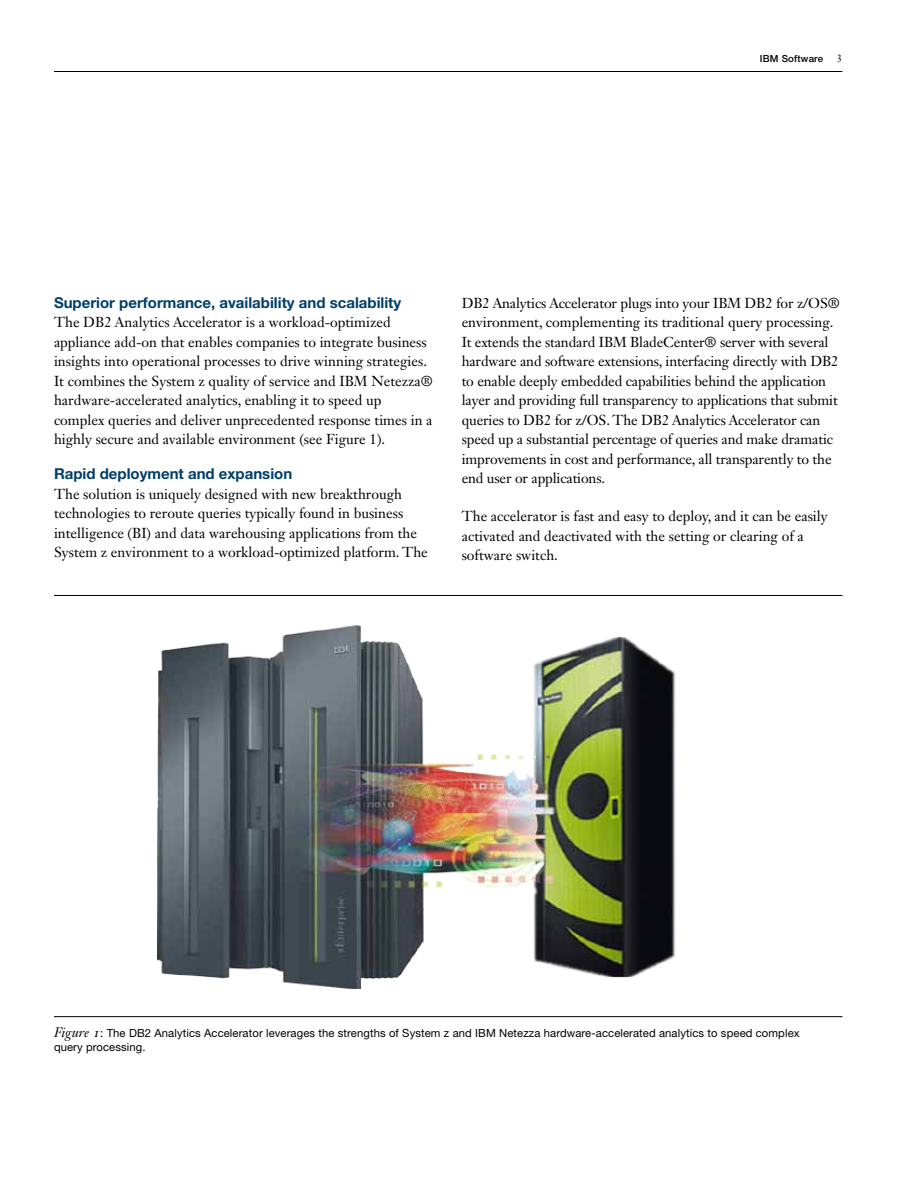
<style>
.page{position:relative;width:918px;height:1188px;background:#fff}
.page>*{position:absolute;margin:0;border:0;box-sizing:border-box;transform-origin:0 0}
.t1{font:700 15px "Helvetica Neue LT Pro";color:#003e69}
.t2{font:14.25px/19.5px "Janson Text LT Std";color:#000}
.t3{font:11.25px/13.5px "Helvetica Neue LT Pro";letter-spacing:.01em;color:#000}
.t4{font:10.5px "Janson Text LT Std";color:#000}
.t5{font:500 9.75px "Helvetica Neue LT Pro";letter-spacing:.02em;color:#000}
.s1{font-family:"Janson Text LT Std";font-style:italic;font-size:13.5px}
</style>
<div class="page">
<hr style="left:54px;top:71px;width:788px;height:1px;background:#000">
<img style="left:158px;top:625px;width:517px;height:363px">
<hr style="left:54px;top:595px;width:788px;height:1px;background:#000">
<hr style="left:54px;top:1016px;width:788px;height:1px;background:#000">
<p class="t5" style="left:760px;top:53px;width:65px">IBM Software</p>
<p class="t4" style="left:837px;top:52px;width:7px">3</p>
<p class="t1" style="left:54px;top:293px;width:349px">Superior performance, availability and scalability</p>
<p class="t2" style="left:54px;top:312px;width:380px">The DB2 Analytics Accelerator is a workload-optimized appliance add-on that enables companies to integrate business insights into operational processes to drive winning strategies.<br>It combines the System z quality of service and IBM Netezza® hardware-accelerated analytics, enabling it to speed up complex queries and deliver unprecedented response times in a highly secure and available environment (see Figure 1).</p>
<p class="t1" style="left:54px;top:464px;width:240px">Rapid deployment and expansion</p>
<p class="t2" style="left:54px;top:484px;width:375px">The solution is uniquely designed with new breakthrough technologies to reroute queries typically found in business intelligence (BI) and data warehousing applications from the System z environment to a workload-optimized platform. The</p>
<p class="t2" style="left:462px;top:293px;width:380px">DB2 Analytics Accelerator plugs into your IBM DB2 for z/OS® environment, complementing its traditional query processing.<br>It extends the standard IBM BladeCenter® server with several hardware and software extensions, interfacing directly with DB2 to enable deeply embedded capabilities behind the application layer and providing full transparency to applications that submit queries to DB2 for z/OS. The DB2 Analytics Accelerator can speed up a substantial percentage of queries and make dramatic improvements in cost and performance, all transparently to the end user or applications.</p>
<p class="t2" style="left:462px;top:506px;width:368px">The accelerator is fast and easy to deploy, and it can be easily activated and deactivated with the setting or clearing of a software switch.</p>
<p class="t3" style="left:54px;top:1026px;width:747px"><span class="s1">Figure 1</span>: The DB2 Analytics Accelerator leverages the strengths of System z and IBM Netezza hardware-accelerated analytics to speed complex query processing.</p>
</div>
